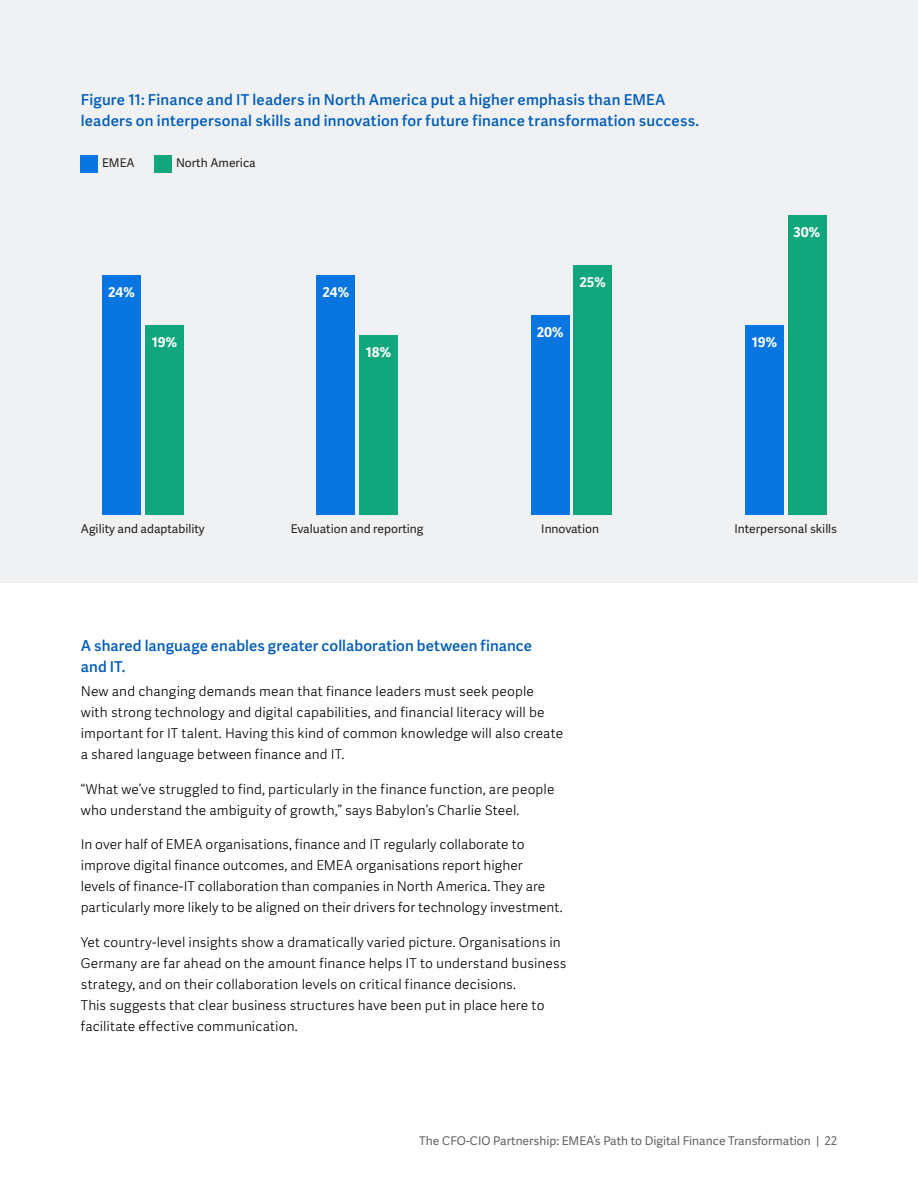
<style>
.page{position:relative;width:918px;height:1188px;background:#fff}
.page>*{position:absolute;margin:0;border:0;box-sizing:border-box;transform-origin:0 0}
.t1{font:500 15px/21px "Workday Adelle Sans";letter-spacing:.015em;color:#005cb9}
.t2{font:300 13.5px/21px "Workday Adelle Sans";letter-spacing:.005em;color:#000}
.t3{font:700 13.5px "Workday Adelle Sans";color:#fff}
.t4{font:12px "Workday Adelle Sans";color:#231f20}
.t5{font:12px "Workday Adelle Sans";color:#616161}
</style>
<div class="page">
<div style="left:0;top:0;width:918px;height:583px;background:#f0f1f2"></div>
<div style="left:81px;top:155px;width:17px;height:17px;background:#0875e1"></div>
<div style="left:155px;top:155px;width:17px;height:17px;background:#12a67c"></div>
<div style="left:145px;top:325px;width:38px;height:190px;background:#12a67c"></div>
<div style="left:102px;top:275px;width:39px;height:240px;background:#0875e1"></div>
<div style="left:359px;top:335px;width:39px;height:180px;background:#12a67c"></div>
<div style="left:317px;top:275px;width:38px;height:240px;background:#0875e1"></div>
<div style="left:574px;top:265px;width:38px;height:250px;background:#12a67c"></div>
<div style="left:531px;top:315px;width:38px;height:200px;background:#0875e1"></div>
<div style="left:788px;top:215px;width:38px;height:300px;background:#12a67c"></div>
<div style="left:745px;top:325px;width:39px;height:190px;background:#0875e1"></div>
<p class="t1" style="left:81px;top:90px;width:620px">Figure 11: Finance and IT leaders in North America put a higher emphasis than EMEA leaders on interpersonal skills and innovation for future finance transformation success.</p>
<p class="t4" style="left:102px;top:156px;width:34px">EMEA</p>
<p class="t4" style="left:176px;top:156px;width:81px">North America</p>
<p class="t3" style="left:108px;top:284px;width:28px">24%</p>
<p class="t3" style="left:152px;top:334px;width:27px">19%</p>
<p class="t3" style="left:323px;top:284px;width:28px">24%</p>
<p class="t3" style="left:366px;top:344px;width:27px">18%</p>
<p class="t4" style="left:81px;top:522px;width:125px">Agility and adaptability</p>
<p class="t4" style="left:291px;top:522px;width:134px">Evaluation and reporting</p>
<p class="t3" style="left:537px;top:324px;width:28px">20%</p>
<p class="t3" style="left:579px;top:274px;width:28px">25%</p>
<p class="t4" style="left:541px;top:522px;width:59px">Innovation</p>
<p class="t1" style="left:81px;top:636px;width:453px">A shared language enables greater collaboration between finance and IT.</p>
<p class="t2" style="left:81px;top:681px;width:484px">New and changing demands mean that finance leaders must seek people with strong technology and digital capabilities, and financial literacy will be important for IT talent. Having this kind of common knowledge will also create a shared language between finance and IT.</p>
<p class="t2" style="left:81px;top:779px;width:475px">“What we’ve struggled to find, particularly in the finance function, are people who understand the ambiguity of growth,” says Babylon’s Charlie Steel.</p>
<p class="t2" style="left:81px;top:834px;width:484px">In over half of EMEA organisations, finance and IT regularly collaborate to improve digital finance outcomes, and EMEA organisations report higher<br>levels of finance-IT collaboration than companies in North America. They are particularly more likely to be aligned on their drivers for technology investment.</p>
<p class="t2" style="left:81px;top:932px;width:487px">Yet country-level insights show a dramatically varied picture. Organisations in Germany are far ahead on the amount finance helps IT to understand business strategy, and on their collaboration levels on critical finance decisions.<br>This suggests that clear business structures have been put in place here to facilitate effective communication.</p>
<p class="t3" style="left:793px;top:224px;width:29px">30%</p>
<p class="t3" style="left:752px;top:334px;width:27px">19%</p>
<p class="t4" style="left:734px;top:522px;width:104px">Interpersonal skills</p>
<p class="t5" style="left:419px;top:1134px;width:419px">The CFO-CIO Partnership: EMEA’s Path to Digital Finance Transformation | 22</p>
</div>
